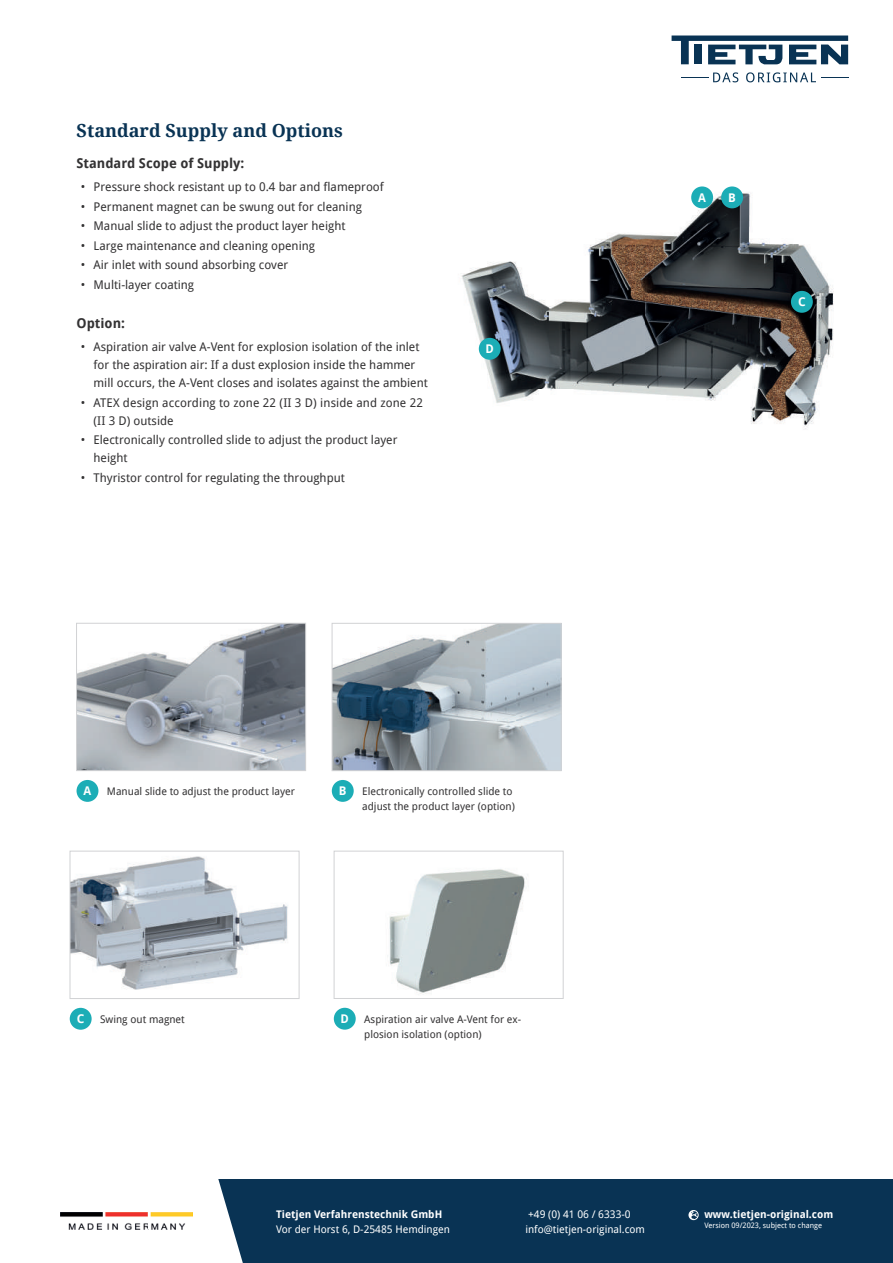
<style>
.page{position:relative;width:893px;height:1263px;background:#fff}
.page>*{position:absolute;margin:0;border:0;box-sizing:border-box;transform-origin:0 0}
.t1{font:700 18px "Droid Serif";color:#093354}
.t2{font:700 13.5px "Droid Sans";color:#333233}
.t3{font:12px/18px "Droid Sans";color:#333233}
.t4{font:700 12px "Droid Sans";color:#fff}
.t5{font:10.5px/15px "Droid Sans";color:#333233}
.t6{font:10.5px "Droid Sans";color:#fff}
.t7{font:700 10.5px "Droid Sans";color:#fff}
.t8{font:7.5px "Droid Sans";color:#fff}
</style>
<div class="page">
<svg style="left:672px;top:36px;width:176px;height:28px"></svg>
<svg style="left:681px;top:72px;width:57px;height:10px"></svg>
<svg style="left:746px;top:72px;width:102px;height:10px"></svg>
<div style="left:0;top:1179px;width:893px;height:84px;background:#093354"></div>
<svg style="left:688px;top:1210px;width:11px;height:10px"></svg>
<div style="left:0;top:1179px;width:243px;height:84px;background:#fff"></div>
<img style="left:60px;top:1212px;width:132px;height:18px">
<div style="left:332px;top:780px;width:22px;height:22px;background:#1cadb6;border-radius:50%"></div>
<div style="left:334px;top:1008px;width:22px;height:22px;background:#1cadb6;border-radius:50%"></div>
<div style="left:70px;top:1008px;width:22px;height:22px;background:#1cadb6;border-radius:50%"></div>
<div style="left:77px;top:780px;width:21px;height:22px;background:#1cadb6;border-radius:50%"></div>
<img style="left:78px;top:625px;width:226px;height:144px">
<div style="left:76px;top:623px;width:230px;height:148px;border:1px solid #d1d2d4"></div>
<img style="left:72px;top:856px;width:216px;height:134px">
<div style="left:70px;top:851px;width:229px;height:148px;border:1px solid #d1d2d4"></div>
<img style="left:334px;top:625px;width:225px;height:144px">
<div style="left:332px;top:623px;width:229px;height:148px;border:1px solid #d1d2d4"></div>
<img style="left:387px;top:869px;width:140px;height:125px">
<div style="left:334px;top:851px;width:229px;height:148px;border:1px solid #d1d2d4"></div>
<img style="left:461px;top:193px;width:373px;height:236px">
<div style="left:691px;top:186px;width:22px;height:22px;background:#1cadb6;border-radius:50%"></div>
<div style="left:791px;top:291px;width:22px;height:22px;background:#1cadb6;border-radius:50%"></div>
<div style="left:479px;top:338px;width:22px;height:22px;background:#1cadb6;border-radius:50%"></div>
<div style="left:721px;top:186px;width:22px;height:22px;background:#1cadb6;border-radius:50%"></div>
<h1 class="t1" style="left:77px;top:120px;width:268px">Standard Supply and Options</h1>
<p class="t2" style="left:77px;top:155px;width:169px">Standard Scope of Supply:</p>
<p class="t3" style="left:81px;top:178px;width:304px">• Pressure shock resistant up to 0.4 bar and flameproof</p>
<p class="t3" style="left:81px;top:198px;width:283px">• Permanent magnet can be swung out for cleaning</p>
<p class="t3" style="left:81px;top:217px;width:266px">• Manual slide to adjust the product layer height</p>
<p class="t3" style="left:81px;top:237px;width:236px">• Large maintenance and cleaning opening</p>
<p class="t3" style="left:81px;top:256px;width:209px">• Air inlet with sound absorbing cover</p>
<p class="t3" style="left:81px;top:276px;width:115px">• Multi-layer coating</p>
<p class="t2" style="left:77px;top:315px;width:50px">Option:</p>
<p class="t3" style="left:94px;top:338px;width:336px;text-indent:-13px">• Aspiration air valve A-Vent for explosion isolation of the inlet for the aspiration air: If a dust explosion inside the hammer mill occurs, the A-Vent closes and isolates against the ambient</p>
<p class="t3" style="left:94px;top:394px;width:331px;text-indent:-13px">• ATEX design according to zone 22 (II 3 D) inside and zone 22 (II 3 D) outside</p>
<p class="t3" style="left:94px;top:431px;width:305px;text-indent:-13px">• Electronically controlled slide to adjust the product layer height</p>
<p class="t3" style="left:81px;top:469px;width:266px">• Thyristor control for regulating the throughput</p>
<p class="t4" style="left:486px;top:342px;width:10px">D</p>
<p class="t4" style="left:84px;top:784px;width:9px">A</p>
<p class="t5" style="left:107px;top:784px;width:190px">Manual slide to adjust the product layer</p>
<p class="t4" style="left:339px;top:784px;width:9px">B</p>
<p class="t5" style="left:362px;top:784px;width:154px">Electronically controlled slide to adjust the product layer (option)</p>
<p class="t4" style="left:77px;top:1012px;width:9px">C</p>
<p class="t5" style="left:100px;top:1011px;width:86px">Swing out magnet</p>
<p class="t4" style="left:341px;top:1012px;width:10px">D</p>
<p class="t5" style="left:364px;top:1011px;width:158px">Aspiration air valve A-Vent for ex&shy;plosion isolation (option)</p>
<p class="t4" style="left:698px;top:191px;width:9px">A</p>
<p class="t4" style="left:728px;top:191px;width:9px">B</p>
<p class="t4" style="left:798px;top:295px;width:9px">C</p>
<p class="t7" style="left:276px;top:1208px;width:168px">Tietjen Verfahrenstechnik GmbH</p>
<p class="t6" style="left:276px;top:1223px;width:175px">Vor der Horst 6, D-25485 Hemdingen</p>
<p class="t6" style="left:528px;top:1208px;width:104px">+49 (0) 41 06 / 6333-0</p>
<p class="t7" style="left:704px;top:1208px;width:130px">www.tietjen-original.com</p>
<p class="t6" style="left:525px;top:1223px;width:121px">info@tietjen-original.com</p>
<p class="t8" style="left:704px;top:1221px;width:119px">Version 09/2023, subject to change</p>
</div>
